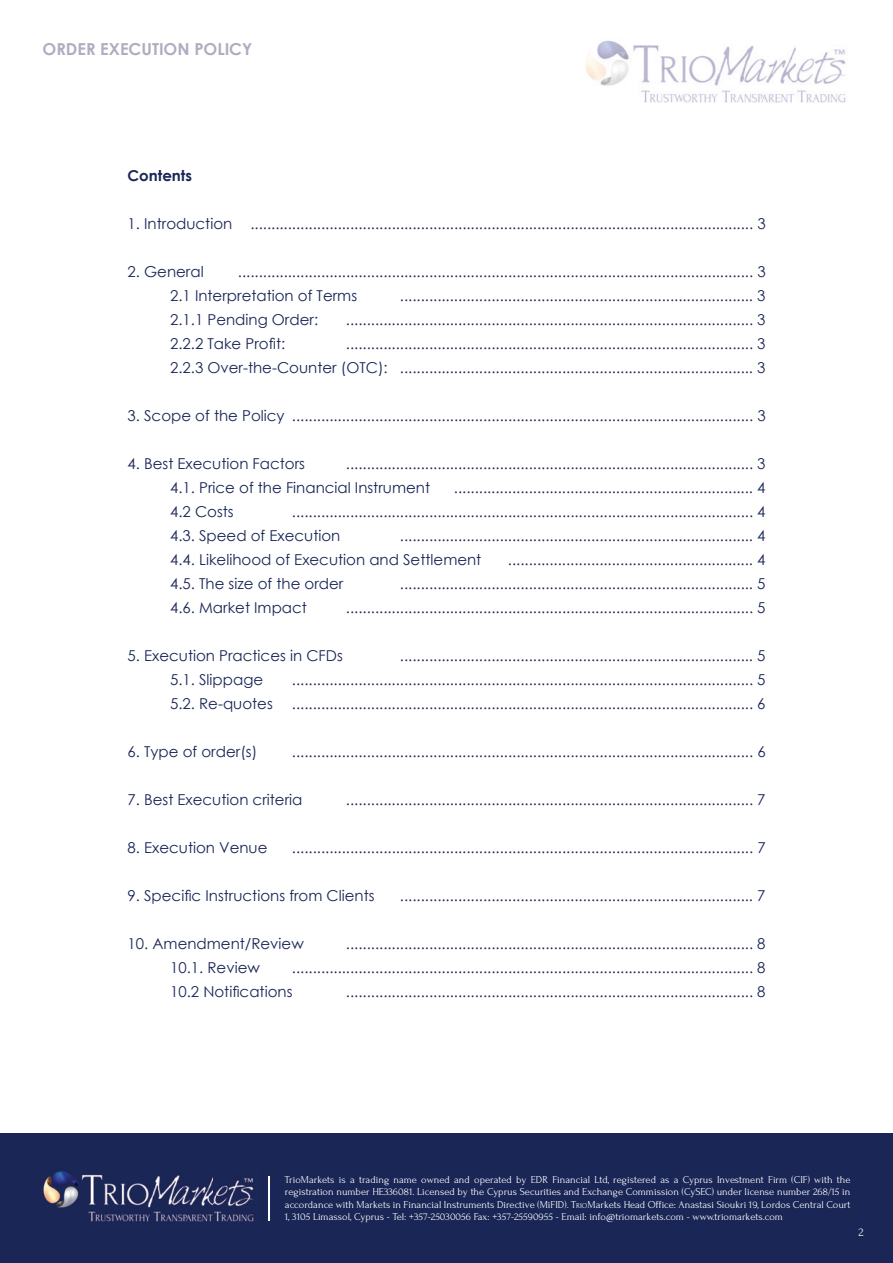
<style>
.page{position:relative;width:893px;height:1263px;background:#fff}
.page>*{position:absolute;margin:0;border:0;box-sizing:border-box;transform-origin:0 0}
.t1{font:700 16.5px "Century Gothic";color:#afadc0}
.t2{font:15px/24px "Century Gothic";color:#192656}
.t3{font:700 15px "Century Gothic";color:#192656}
.t4{font:12px "Forum";color:#fff}
.t5{font:10.5px/12.6px "Forum";color:#fff;text-align:justify}
.s1{font-size:7.35px}
</style>
<div class="page">
<div style="left:0;top:1134px;width:893px;height:129px;background:#192656"></div>
<img style="left:43px;top:1171px;width:211px;height:51px">
<hr style="left:268px;top:1176px;width:1px;height:44px;background:#fff">
<img style="left:585px;top:40px;width:261px;height:63px">
<p class="t1" style="left:43px;top:36px;width:211px">ORDER EXECUTION POLICY</p>
<p class="t3" style="left:128px;top:164px;width:66px">Contents</p>
<p class="t2" style="left:128px;top:212px;width:640px">1. Introduction ......................................................................................................................... 3</p>
<p class="t2" style="left:128px;top:260px;width:78px">2. General</p>
<p class="t2" style="left:170px;top:260px;width:597px;text-indent:68px">............................................................................................................................ 3<br>2.1 Interpretation of Terms</p>
<p class="t2" style="left:400px;top:284px;width:367px">..................................................................................... 3</p>
<p class="t2" style="left:170px;top:308px;width:150px">2.1.1 Pending Order:</p>
<p class="t2" style="left:346px;top:308px;width:421px">.................................................................................................. 3</p>
<p class="t2" style="left:170px;top:332px;width:117px">2.2.2 Take Profit:</p>
<p class="t2" style="left:170px;top:332px;width:597px;text-align:right">.................................................................................................. 3<br>2.2.3 Over-the-Counter (OTC): ..................................................................................... 3</p>
<p class="t2" style="left:128px;top:404px;width:640px">3. Scope of the Policy ............................................................................................................... 3</p>
<p class="t2" style="left:128px;top:452px;width:179px">4. Best Execution Factors</p>
<p class="t2" style="left:170px;top:452px;width:597px;text-indent:176px">.................................................................................................. 3<br>4.1. Price of the Financial Instrument</p>
<p class="t2" style="left:454px;top:476px;width:313px">........................................................................ 4</p>
<p class="t2" style="left:170px;top:500px;width:65px">4.2 Costs</p>
<p class="t2" style="left:170px;top:500px;width:597px;text-indent:122px">............................................................................................................... 4<br>4.3. Speed of Execution</p>
<p class="t2" style="left:170px;top:524px;width:597px;text-indent:230px">..................................................................................... 4<br>4.4. Likelihood of Execution and Settlement</p>
<p class="t2" style="left:508px;top:548px;width:259px">........................................................... 4</p>
<p class="t2" style="left:170px;top:572px;width:175px">4.5. The size of the order</p>
<p class="t2" style="left:400px;top:572px;width:367px">..................................................................................... 5</p>
<p class="t2" style="left:170px;top:596px;width:138px">4.6. Market Impact</p>
<p class="t2" style="left:346px;top:596px;width:421px">.................................................................................................. 5</p>
<p class="t2" style="left:128px;top:644px;width:217px">5. Execution Practices in CFDs</p>
<p class="t2" style="left:400px;top:644px;width:367px">..................................................................................... 5</p>
<p class="t2" style="left:170px;top:668px;width:95px">5.1. Slippage</p>
<p class="t2" style="left:292px;top:668px;width:475px">............................................................................................................... 5</p>
<p class="t2" style="left:170px;top:692px;width:104px">5.2. Re-quotes</p>
<p class="t2" style="left:292px;top:692px;width:475px">............................................................................................................... 6</p>
<p class="t2" style="left:128px;top:740px;width:131px">6. Type of order(s)</p>
<p class="t2" style="left:292px;top:740px;width:475px">............................................................................................................... 6</p>
<p class="t2" style="left:128px;top:788px;width:176px">7. Best Execution criteria</p>
<p class="t2" style="left:346px;top:788px;width:421px">.................................................................................................. 7</p>
<p class="t2" style="left:128px;top:836px;width:141px">8. Execution Venue</p>
<p class="t2" style="left:292px;top:836px;width:475px">............................................................................................................... 7</p>
<p class="t2" style="left:128px;top:884px;width:249px">9. Specific Instructions from Clients</p>
<p class="t2" style="left:400px;top:884px;width:367px">..................................................................................... 7</p>
<p class="t2" style="left:128px;top:932px;width:178px">10. Amendment/Review</p>
<p class="t2" style="left:346px;top:932px;width:421px">.................................................................................................. 8</p>
<p class="t2" style="left:170px;top:956px;width:91px">10.1. Review</p>
<p class="t2" style="left:170px;top:956px;width:597px;text-indent:122px">............................................................................................................... 8<br>10.2 Notifications</p>
<p class="t2" style="left:346px;top:980px;width:421px">.................................................................................................. 8</p>
<p class="t5" style="left:285px;top:1173px;width:567px">TrioMarkets is a trading name owned and operated by EDR Financial Ltd, registered as a Cyprus Investment Firm (CIF) with the registration number HE336081. Licensed by the Cyprus Securities and Exchange Commission (CySEC) under license number 268/15 in accordance with Markets in Financial Instruments Directive (MiFID). T<span class="s1">RIO</span>Markets Head Office: Anastasi Sioukri 19, Lordos Central Court 1, 3105 Limassol, Cyprus - Tel: +357-25030056 Fax: +357-25590955 - Email: info@triomarkets.com - www.triomarkets.com</p>
<p class="t4" style="left:858px;top:1226px;width:7px">2</p>
</div>
